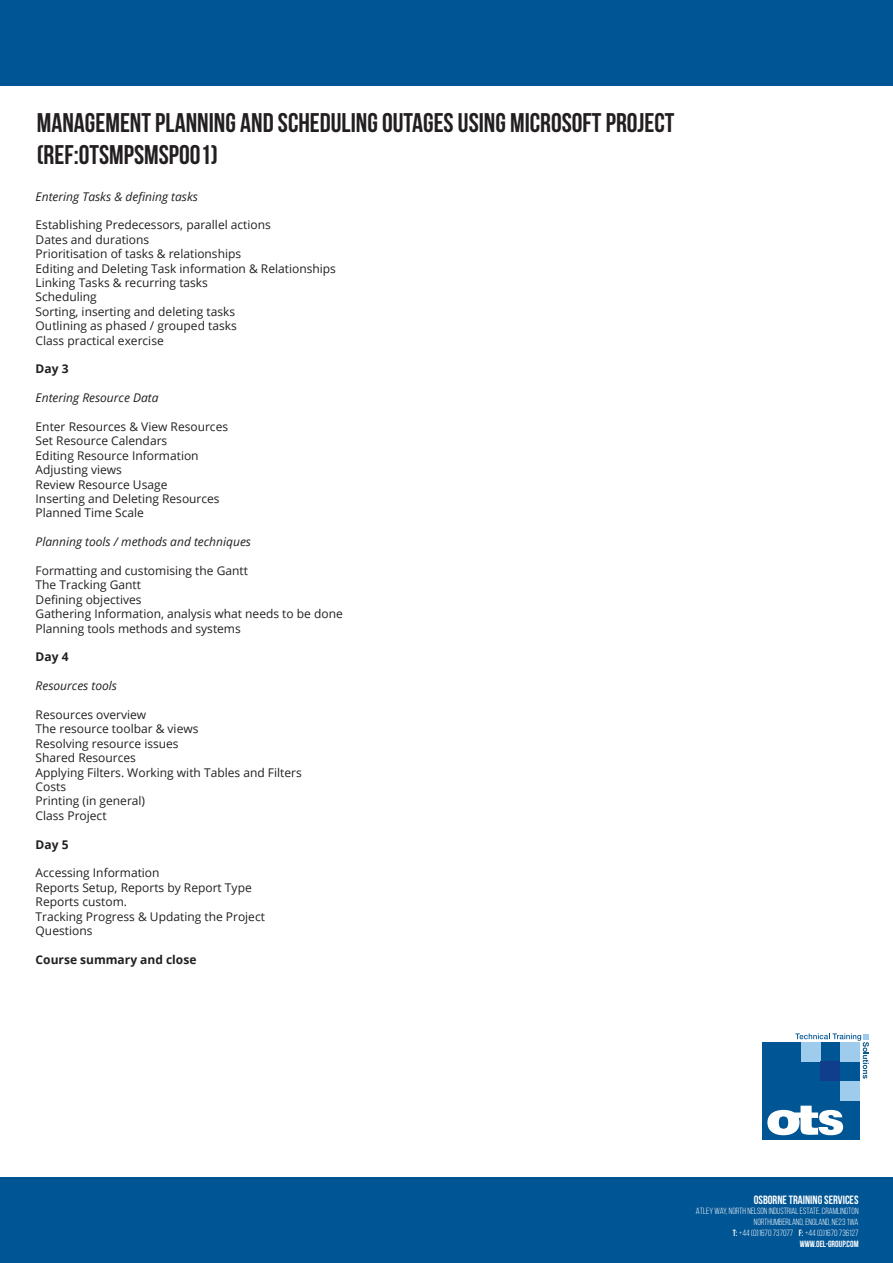
<style>
.page{position:relative;width:893px;height:1263px;background:#fff}
.page>*{position:absolute;margin:0;border:0;box-sizing:border-box;transform-origin:0 0}
.t1{font:700 27px "Bebas Neue";color:#231f20}
.t2{font:12px "Open Sans";color:#231f20}
.t3{font:italic 12px "Open Sans";color:#231f20}
.t4{font:700 12px "Open Sans";color:#231f20}
.t5{font:700 12px "Bebas Neue";color:#fff}
.t6{font:9px "Bebas Neue";color:#fff}
.t7{font:700 9px "Bebas Neue";color:#fff}
.s1{font-weight:700}
</style>
<div class="page">
<div style="left:0;top:1178px;width:893px;height:85px;background:#005595"></div>
<div style="left:0;top:0;width:893px;height:85px;background:#005595"></div>
<div style="left:762px;top:1042px;width:98px;height:98px;background:#005595"></div>
<div style="left:821px;top:1061px;width:19px;height:20px;background:#103d8c"></div>
<div style="left:840px;top:1081px;width:20px;height:20px;background:#9fcbec"></div>
<svg style="left:767px;top:1106px;width:76px;height:29px"></svg>
<svg style="left:795px;top:1033px;width:74px;height:46px"></svg>
<p class="t1" style="left:37px;top:108px;width:639px">MANAGEMENT PLANNING AND SCHEDULING OUTAGES USING MICROSOFT PROJECT</p>
<p class="t1" style="left:37px;top:140px;width:183px">(REF:OTSMPSMSP001)</p>
<p class="t3" style="left:36px;top:188px;width:164px">Entering Tasks &amp; defining tasks</p>
<p class="t2" style="left:36px;top:217px;width:237px">Establishing Predecessors, parallel actions</p>
<p class="t2" style="left:36px;top:231px;width:115px">Dates and durations</p>
<p class="t2" style="left:36px;top:246px;width:207px">Prioritisation of tasks &amp; relationships</p>
<p class="t2" style="left:36px;top:260px;width:302px">Editing and Deleting Task information &amp; Relationships</p>
<p class="t2" style="left:36px;top:274px;width:174px">Linking Tasks &amp; recurring tasks</p>
<p class="t2" style="left:36px;top:289px;width:63px">Scheduling</p>
<p class="t2" style="left:36px;top:303px;width:201px">Sorting, inserting and deleting tasks</p>
<p class="t2" style="left:36px;top:318px;width:203px">Outlining as phased / grouped tasks</p>
<p class="t2" style="left:36px;top:332px;width:130px">Class practical exercise</p>
<p class="t4" style="left:36px;top:360px;width:34px">Day 3</p>
<p class="t3" style="left:36px;top:390px;width:124px">Entering Resource Data</p>
<p class="t2" style="left:36px;top:418px;width:194px">Enter Resources &amp; View Resources</p>
<p class="t2" style="left:36px;top:433px;width:133px">Set Resource Calendars</p>
<p class="t2" style="left:36px;top:447px;width:164px">Editing Resource Information</p>
<p class="t2" style="left:36px;top:462px;width:88px">Adjusting views</p>
<p class="t2" style="left:36px;top:476px;width:133px">Review Resource Usage</p>
<p class="t2" style="left:36px;top:490px;width:186px">Inserting and Deleting Resources</p>
<p class="t2" style="left:36px;top:505px;width:110px">Planned Time Scale</p>
<p class="t3" style="left:36px;top:534px;width:217px">Planning tools / methods and techniques</p>
<p class="t2" style="left:36px;top:562px;width:214px">Formatting and customising the Gantt</p>
<p class="t2" style="left:36px;top:577px;width:107px">The Tracking Gantt</p>
<p class="t2" style="left:36px;top:591px;width:107px">Defining objectives</p>
<p class="t2" style="left:36px;top:606px;width:309px">Gathering Information, analysis what needs to be done</p>
<p class="t2" style="left:36px;top:620px;width:207px">Planning tools methods and systems</p>
<p class="t4" style="left:36px;top:648px;width:34px">Day 4</p>
<p class="t3" style="left:36px;top:678px;width:83px">Resources tools</p>
<p class="t2" style="left:36px;top:706px;width:112px">Resources overview</p>
<p class="t2" style="left:36px;top:721px;width:164px">The resource toolbar &amp; views</p>
<p class="t2" style="left:36px;top:735px;width:145px">Resolving resource issues</p>
<p class="t2" style="left:36px;top:750px;width:102px">Shared Resources</p>
<p class="t2" style="left:36px;top:764px;width:268px">Applying Filters. Working with Tables and Filters</p>
<p class="t2" style="left:36px;top:778px;width:32px">Costs</p>
<p class="t2" style="left:36px;top:793px;width:111px">Printing (in general)</p>
<p class="t2" style="left:36px;top:807px;width:72px">Class Project</p>
<p class="t4" style="left:36px;top:836px;width:34px">Day 5</p>
<p class="t2" style="left:36px;top:865px;width:125px">Accessing Information</p>
<p class="t2" style="left:36px;top:879px;width:218px">Reports Setup, Reports by Report Type</p>
<p class="t2" style="left:36px;top:894px;width:93px">Reports custom.</p>
<p class="t2" style="left:36px;top:908px;width:231px">Tracking Progress &amp; Updating the Project</p>
<p class="t2" style="left:36px;top:922px;width:58px">Questions</p>
<p class="t4" style="left:36px;top:951px;width:162px">Course summary and close</p>
<p class="t5" style="left:754px;top:1193px;width:106px">OSBORNE TRAINING SERVICES</p>
<p class="t6" style="left:696px;top:1206px;width:164px">ATLEY WAY, NORTH NELSON INDUSTRIAL ESTATE, CRAMLINGTON</p>
<p class="t6" style="left:754px;top:1217px;width:106px">NORTHUMBERLAND, ENGLAND, NE23 1WA</p>
<p class="t6" style="left:733px;top:1228px;width:127px"><span class="s1">T:</span> +44 (0)1670 737077 <span class="s1">F:</span> +44 (0)1670 736127</p>
<p class="t7" style="left:800px;top:1239px;width:60px">WWW.OEL-GROUP.COM</p>
</div>
